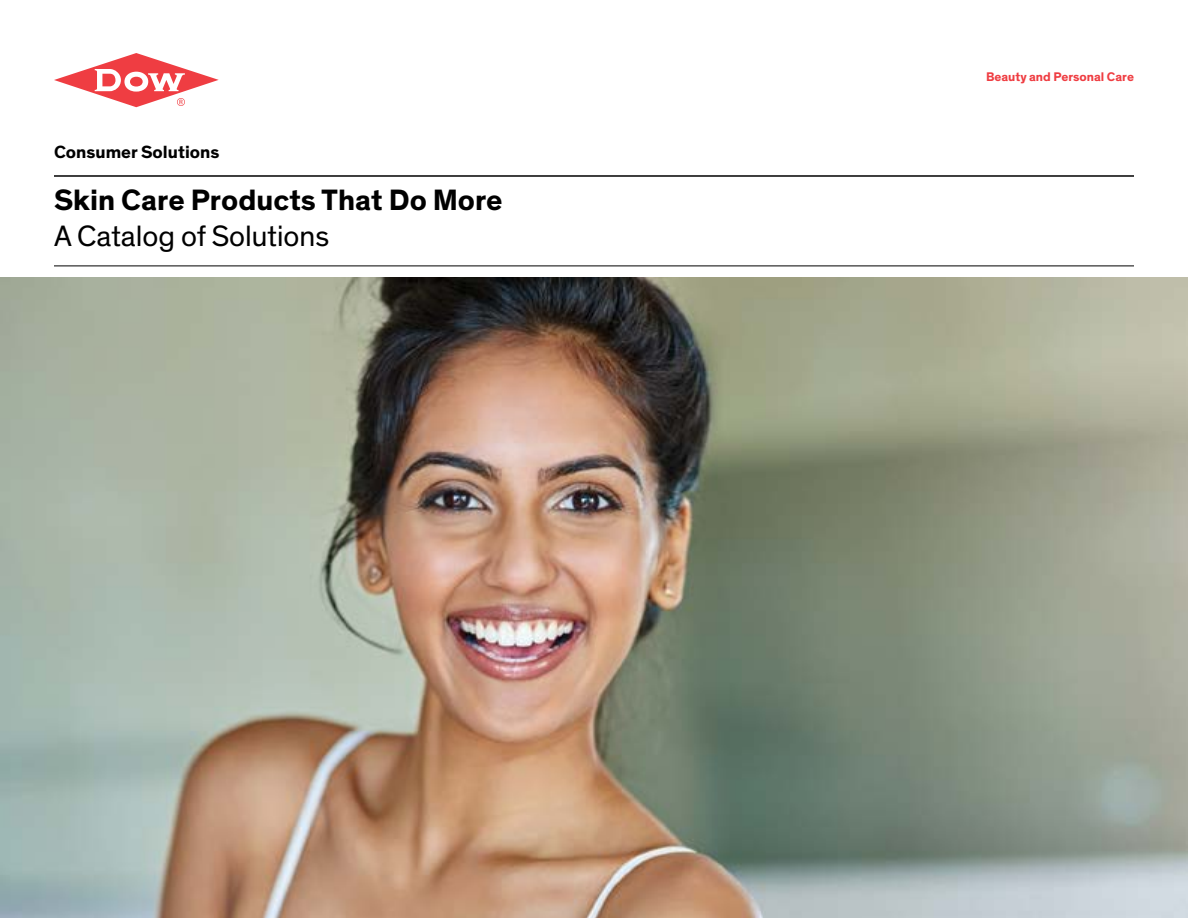
<style>
.page{position:relative;width:1188px;height:918px;background:#fff}
.page>*{position:absolute;margin:0;border:0;box-sizing:border-box;transform-origin:0 0}
.t1{font:700 30px "Dow Corporate";color:#000}
.t2{font:30px "Dow Corporate";color:#000}
.t3{font:700 18px "Dow Corporate";color:#000}
.t4{font:700 12.75px "Dow Corporate";color:#ef3d42}
</style>
<div class="page">
<img style="left:0;top:278px;width:1188px;height:640px">
<svg style="left:54px;top:53px;width:165px;height:54px"></svg>
<hr style="left:54px;top:175px;width:1080px;height:2px;background:#000">
<hr style="left:54px;top:266px;width:1080px;height:1px;background:#000">
<p class="t3" style="left:54px;top:141px;width:167px">Consumer Solutions</p>
<p class="t1" style="left:54px;top:181px;width:450px">Skin Care Products That Do More</p>
<p class="t2" style="left:54px;top:218px;width:277px">A Catalog of Solutions</p>
<p class="t4" style="left:986px;top:68px;width:149px">Beauty and Personal Care</p>
</div>
